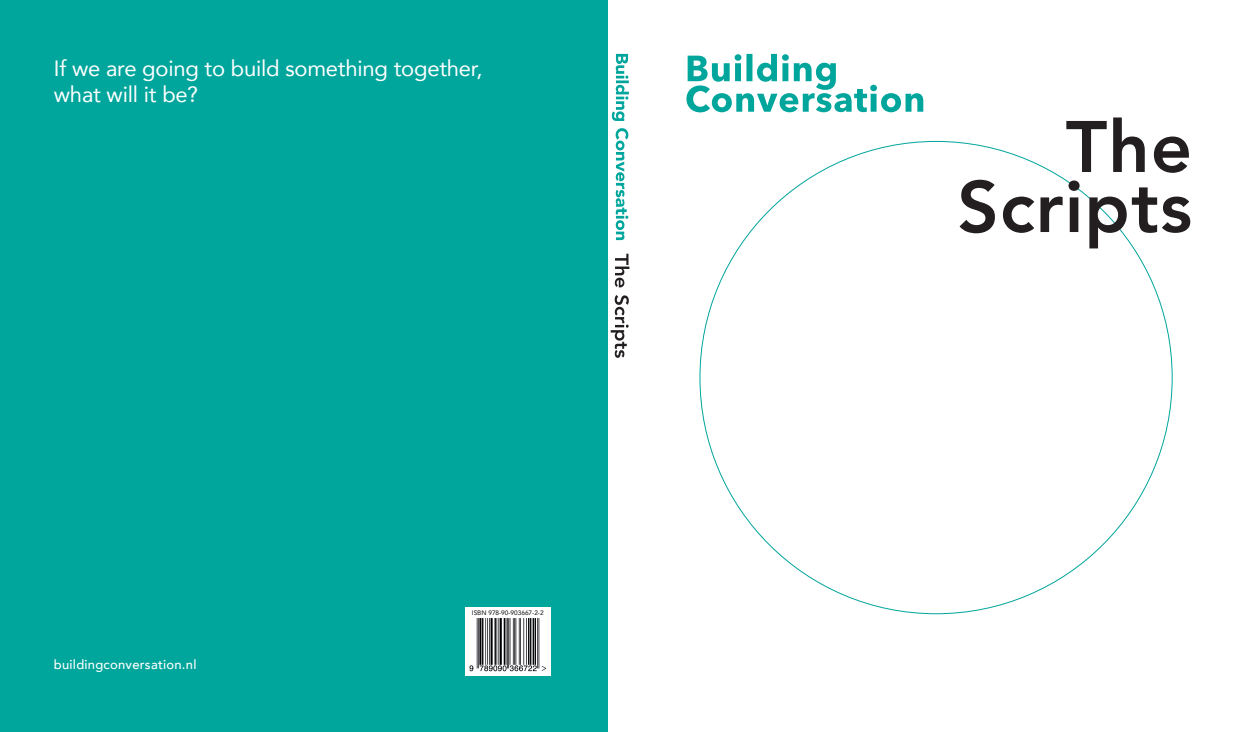
<style>
.page{position:relative;width:1243px;height:732px;background:#fff}
.page>*{position:absolute;margin:0;border:0;box-sizing:border-box;transform-origin:0 0}
.t1{font:22px/26.4px "Avenir";letter-spacing:-.01em;color:#fff}
.t2{font:500 13px "Avenir";letter-spacing:.02em;color:#fff}
.t3{font:500 6.5px "Avenir";color:#231f20}
</style>
<div class="page">
<div style="left:0;top:0;width:607px;height:731px;background:#00a59c"></div>
<svg style="left:686px;top:54px;width:237px;height:58px"></svg>
<div style="left:465px;top:607px;width:85px;height:68px;background:#fff"></div>
<img style="left:469px;top:618px;width:78px;height:54px">
<svg style="left:959px;top:180px;width:230px;height:68px"></svg>
<svg style="left:1066px;top:117px;width:122px;height:56px"></svg>
<svg style="left:611px;top:54px;width:17px;height:186px"></svg>
<svg style="left:610px;top:253px;width:19px;height:105px"></svg>
<p class="t1" style="left:54px;top:54px;width:430px">If we are going to build something together, what will it be?</p>
<p class="t2" style="left:54px;top:653px;width:144px">buildingconversation.nl</p>
<p class="t3" style="left:472px;top:607px;width:73px">ISBN 978-90-903667-2-2</p>
</div>
